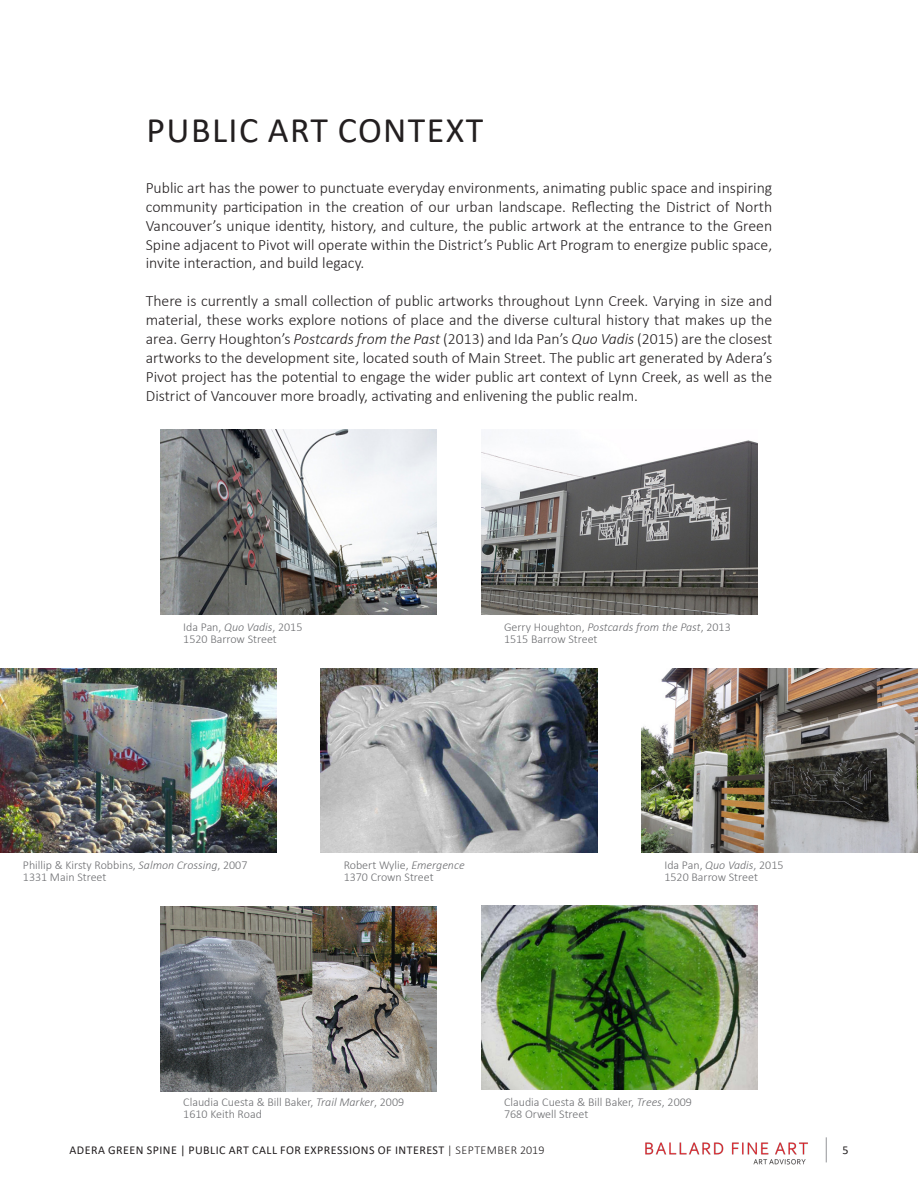
<style>
.page{position:relative;width:918px;height:1188px;background:#fff}
.page>*{position:absolute;margin:0;border:0;box-sizing:border-box;transform-origin:0 0}
.t1{font:36px "Calibri";letter-spacing:.04em;color:#231f20}
.Body{font:300 15.75px/18.9px "Calibri";color:#231f20;text-align:justify}
.t2{font:300 12px "Calibri";color:#6c6d70}
.t3{font:12px "Calibri";letter-spacing:.04em;color:#231f20}
.t4{font:italic 300 12px "Calibri";color:#6c6d70}
.s1{font-style:italic}
.s2{font-style:normal}
.s3{font-weight:300}
</style>
<div class="page">
<img style="left:645px;top:1142px;width:163px;height:22px">
<svg style="left:826px;top:1137px;width:1px;height:25px"></svg>
<img style="left:481px;top:905px;width:277px;height:185px">
<img style="left:641px;top:668px;width:277px;height:185px">
<img style="left:321px;top:668px;width:276px;height:185px">
<img style="left:0;top:668px;width:277px;height:185px">
<img style="left:160px;top:907px;width:277px;height:184px">
<img style="left:160px;top:430px;width:277px;height:184px">
<img style="left:481px;top:440px;width:277px;height:174px">
<p class="t1" style="left:147px;top:105px;width:338px">PUBLIC ART CONTEXT</p>
<p class="Body" style="left:146px;top:178px;width:628px">Public art has the power to punctuate everyday environments, animating public space and inspiring community participation in the creation of our urban landscape. Reflecting the District of North Vancouver’s unique identity, history, and culture, the public artwork at the entrance to the Green Spine adjacent to Pivot will operate within the District’s Public Art Program to energize public space, invite interaction, and build legacy.</p>
<p class="Body" style="left:146px;top:291px;width:628px">There is currently a small collection of public artworks throughout Lynn Creek. Varying in size and material, these works explore notions of place and the diverse cultural history that makes up the area. Gerry Houghton’s <span class="s1">Postcards from the Past</span> (2013) and Ida Pan’s <span class="s1">Quo Vadis</span> (2015) are the closest artworks to the development site, located south of Main Street. The public art generated by Adera’s Pivot project has the potential to engage the wider public art context of Lynn Creek, as well as the District of Vancouver more broadly, activating and enlivening the public realm.</p>
<p class="t2" style="left:183px;top:620px;width:121px">Ida Pan, <span class="s1">Quo Vadis</span>, 2015</p>
<p class="t2" style="left:183px;top:632px;width:95px">1520 Barrow Street</p>
<p class="t4" style="left:504px;top:620px;width:228px"><span class="s2">Gerry Houghton,</span> Postcards from the Past<span class="s2">, 2013</span></p>
<p class="t2" style="left:504px;top:632px;width:95px">1515 Barrow Street</p>
<p class="t2" style="left:23px;top:857px;width:226px">Phillip &amp; Kirsty Robbins, <span class="s1">Salmon Crossing</span>, 2007</p>
<p class="t2" style="left:23px;top:869px;width:85px">1331 Main Street</p>
<p class="t2" style="left:344px;top:857px;width:122px">Robert Wylie, <span class="s1">Emergence</span></p>
<p class="t2" style="left:344px;top:869px;width:91px">1370 Crown Street</p>
<p class="t2" style="left:664px;top:857px;width:121px">Ida Pan, <span class="s1">Quo Vadis</span>, 2015</p>
<p class="t2" style="left:664px;top:869px;width:95px">1520 Barrow Street</p>
<p class="t2" style="left:183px;top:1095px;width:222px">Claudia Cuesta &amp; Bill Baker, <span class="s1">Trail Marker</span>, 2009</p>
<p class="t2" style="left:183px;top:1107px;width:80px">1610 Keith Road</p>
<p class="t2" style="left:504px;top:1095px;width:189px">Claudia Cuesta &amp; Bill Baker, <span class="s1">Trees</span>, 2009</p>
<p class="t2" style="left:504px;top:1107px;width:86px">768 Orwell Street</p>
<p class="t3" style="left:70px;top:1142px;width:476px">ADERA GREEN SPINE | PUBLIC ART CALL FOR EXPRESSIONS OF INTEREST <span class="s3">| SEPTEMBER 2019</span></p>
<p class="t3" style="left:843px;top:1142px;width:8px">5</p>
</div>
